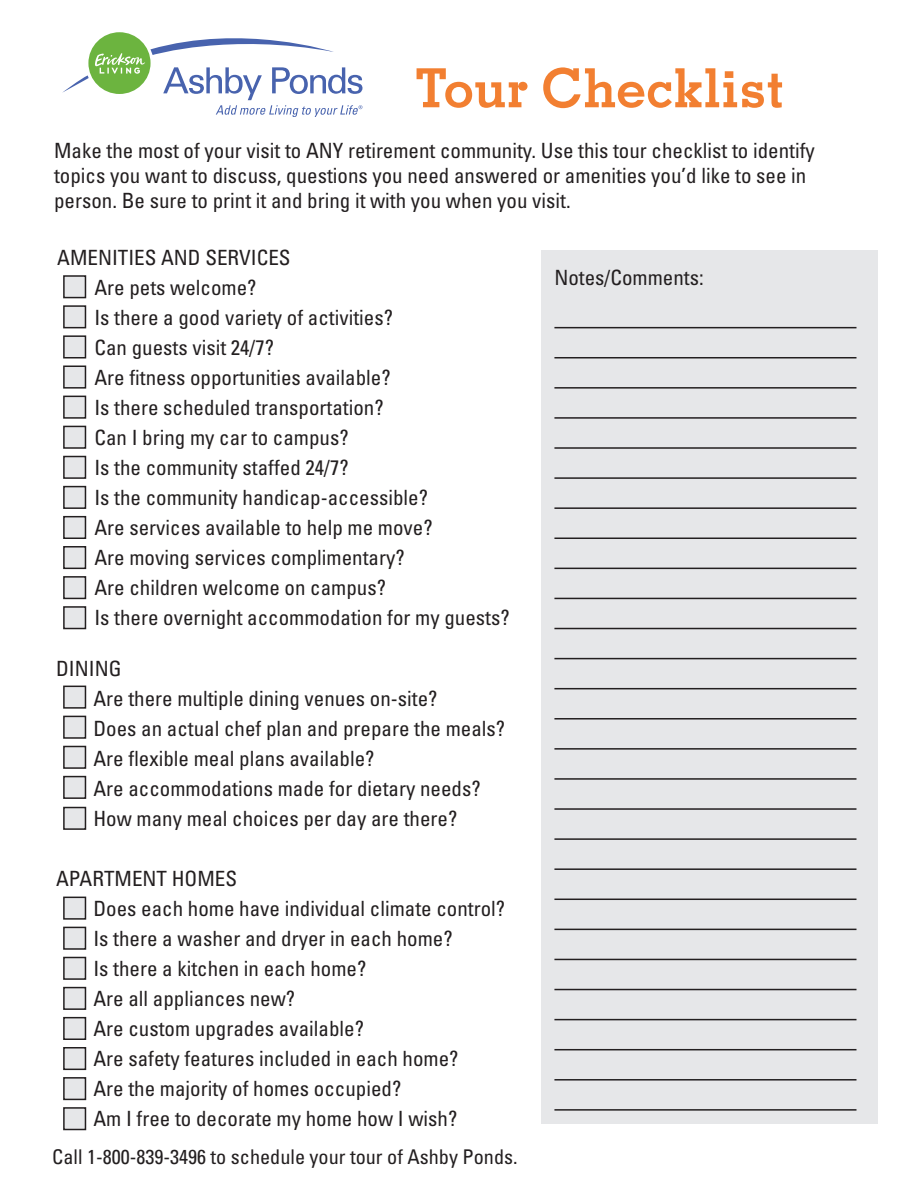
<style>
.page{position:relative;width:918px;height:1188px;background:#fff}
.page>*{position:absolute;margin:0;border:0;box-sizing:border-box;transform-origin:0 0}
.t1{font:700 54px "Memphis LT Std";color:#f27f31}
.t2{font:condensed 21px/30px "Univers LT Std";color:#231f20}
.t3{font:condensed 20.25px "Univers LT Std";color:#231f20}
</style>
<div class="page">
<div style="left:63px;top:275px;width:23px;height:23px;background:#e6e7e9;border:2px solid #231f20"></div>
<div style="left:63px;top:305px;width:23px;height:23px;background:#e6e7e9;border:2px solid #231f20"></div>
<div style="left:63px;top:335px;width:23px;height:23px;background:#e6e7e9;border:2px solid #231f20"></div>
<div style="left:63px;top:396px;width:23px;height:23px;background:#e6e7e9;border:2px solid #231f20"></div>
<div style="left:63px;top:366px;width:23px;height:23px;background:#e6e7e9;border:2px solid #231f20"></div>
<div style="left:63px;top:426px;width:23px;height:23px;background:#e6e7e9;border:2px solid #231f20"></div>
<div style="left:63px;top:456px;width:23px;height:23px;background:#e6e7e9;border:2px solid #231f20"></div>
<div style="left:63px;top:486px;width:23px;height:23px;background:#e6e7e9;border:2px solid #231f20"></div>
<div style="left:63px;top:516px;width:23px;height:23px;background:#e6e7e9;border:2px solid #231f20"></div>
<div style="left:63px;top:546px;width:23px;height:23px;background:#e6e7e9;border:2px solid #231f20"></div>
<div style="left:63px;top:576px;width:23px;height:23px;background:#e6e7e9;border:2px solid #231f20"></div>
<div style="left:63px;top:606px;width:23px;height:23px;background:#e6e7e9;border:2px solid #231f20"></div>
<div style="left:63px;top:897px;width:23px;height:23px;background:#e6e7e9;border:2px solid #231f20"></div>
<div style="left:63px;top:927px;width:23px;height:23px;background:#e6e7e9;border:2px solid #231f20"></div>
<div style="left:63px;top:957px;width:23px;height:23px;background:#e6e7e9;border:2px solid #231f20"></div>
<div style="left:63px;top:987px;width:23px;height:23px;background:#e6e7e9;border:2px solid #231f20"></div>
<div style="left:63px;top:1017px;width:23px;height:23px;background:#e6e7e9;border:2px solid #231f20"></div>
<div style="left:63px;top:1047px;width:23px;height:23px;background:#e6e7e9;border:2px solid #231f20"></div>
<div style="left:63px;top:1077px;width:23px;height:23px;background:#e6e7e9;border:2px solid #231f20"></div>
<div style="left:63px;top:1107px;width:23px;height:23px;background:#e6e7e9;border:2px solid #231f20"></div>
<div style="left:63px;top:686px;width:23px;height:23px;background:#e6e7e9;border:2px solid #231f20"></div>
<div style="left:63px;top:716px;width:23px;height:23px;background:#e6e7e9;border:2px solid #231f20"></div>
<div style="left:63px;top:746px;width:23px;height:23px;background:#e6e7e9;border:2px solid #231f20"></div>
<div style="left:63px;top:776px;width:23px;height:23px;background:#e6e7e9;border:2px solid #231f20"></div>
<div style="left:63px;top:807px;width:23px;height:23px;background:#e6e7e9;border:2px solid #231f20"></div>
<div style="left:541px;top:250px;width:337px;height:873px;background:#e6e7e9"></div>
<hr style="left:554px;top:327px;width:302px;height:1px;background:#231f20">
<hr style="left:554px;top:357px;width:302px;height:1px;background:#231f20">
<hr style="left:554px;top:387px;width:302px;height:2px;background:#231f20">
<hr style="left:554px;top:417px;width:302px;height:2px;background:#231f20">
<hr style="left:554px;top:447px;width:302px;height:2px;background:#231f20">
<hr style="left:554px;top:477px;width:302px;height:2px;background:#231f20">
<hr style="left:554px;top:507px;width:302px;height:2px;background:#231f20">
<hr style="left:554px;top:538px;width:302px;height:1px;background:#231f20">
<hr style="left:554px;top:568px;width:302px;height:1px;background:#231f20">
<hr style="left:554px;top:598px;width:302px;height:1px;background:#231f20">
<hr style="left:554px;top:628px;width:302px;height:1px;background:#231f20">
<hr style="left:554px;top:658px;width:302px;height:1px;background:#231f20">
<hr style="left:554px;top:688px;width:302px;height:1px;background:#231f20">
<hr style="left:554px;top:718px;width:302px;height:2px;background:#231f20">
<hr style="left:554px;top:748px;width:302px;height:2px;background:#231f20">
<hr style="left:554px;top:778px;width:302px;height:2px;background:#231f20">
<hr style="left:554px;top:808px;width:302px;height:2px;background:#231f20">
<hr style="left:554px;top:838px;width:302px;height:2px;background:#231f20">
<hr style="left:554px;top:868px;width:302px;height:2px;background:#231f20">
<hr style="left:554px;top:899px;width:302px;height:1px;background:#231f20">
<hr style="left:554px;top:929px;width:302px;height:1px;background:#231f20">
<hr style="left:554px;top:959px;width:302px;height:1px;background:#231f20">
<hr style="left:554px;top:989px;width:302px;height:1px;background:#231f20">
<hr style="left:554px;top:1019px;width:302px;height:1px;background:#231f20">
<hr style="left:554px;top:1049px;width:302px;height:1px;background:#231f20">
<hr style="left:554px;top:1079px;width:302px;height:2px;background:#231f20">
<hr style="left:554px;top:1109px;width:302px;height:2px;background:#231f20">
<div style="left:88px;top:32px;width:63px;height:62px;background:#6cb43f;border-radius:50%"></div>
<svg style="left:62px;top:75px;width:27px;height:18px"></svg>
<svg style="left:95px;top:32px;width:267px;height:85px"></svg>
<h1 class="t1" style="left:415px;top:54px;width:371px">Tour Checklist</h1>
<p class="t2" style="left:54px;top:138px;width:762px;line-height:25.2px">Make the most of your visit to ANY retirement community. Use this tour checklist to identify topics you want to discuss, questions you need answered or amenities you’d like to see in person. Be sure to print it and bring it with you when you visit.</p>
<p class="t2" style="left:94px;top:243px;width:417px;text-indent:-37px">AMENITIES AND SERVICES<br>Are pets welcome?<br>Is there a good variety of activities?<br>Can guests visit 24/7?<br>Are fitness opportunities available?<br>Is there scheduled transportation?<br>Can I bring my car to campus?<br>Is the community staffed 24/7?<br>Is the community handicap-accessible?<br>Are services available to help me move?<br>Are moving services complimentary?<br>Are children welcome on campus?<br>Is there overnight accommodation for my guests?</p>
<p class="t2" style="left:93px;top:653px;width:413px;text-indent:-37px">DINING<br>Are there multiple dining venues on-site?<br>Does an actual chef plan and prepare the meals?<br>Are flexible meal plans available?<br>Are accommodations made for dietary needs?<br>How many meal choices per day are there?</p>
<p class="t2" style="left:93px;top:863px;width:413px;text-indent:-37px">APARTMENT HOMES<br>Does each home have individual climate control?<br>Is there a washer and dryer in each home?<br>Is there a kitchen in each home?<br>Are all appliances new?<br>Are custom upgrades available?<br>Are safety features included in each home?<br>Are the majority of homes occupied?<br>Am I free to decorate my home how I wish?</p>
<p class="t3" style="left:52px;top:1144px;width:467px">Call 1-800-839-3496 to schedule your tour of Ashby Ponds.</p>
<p class="t2" style="left:554px;top:262px;width:151px">Notes/Comments:</p>
</div>
